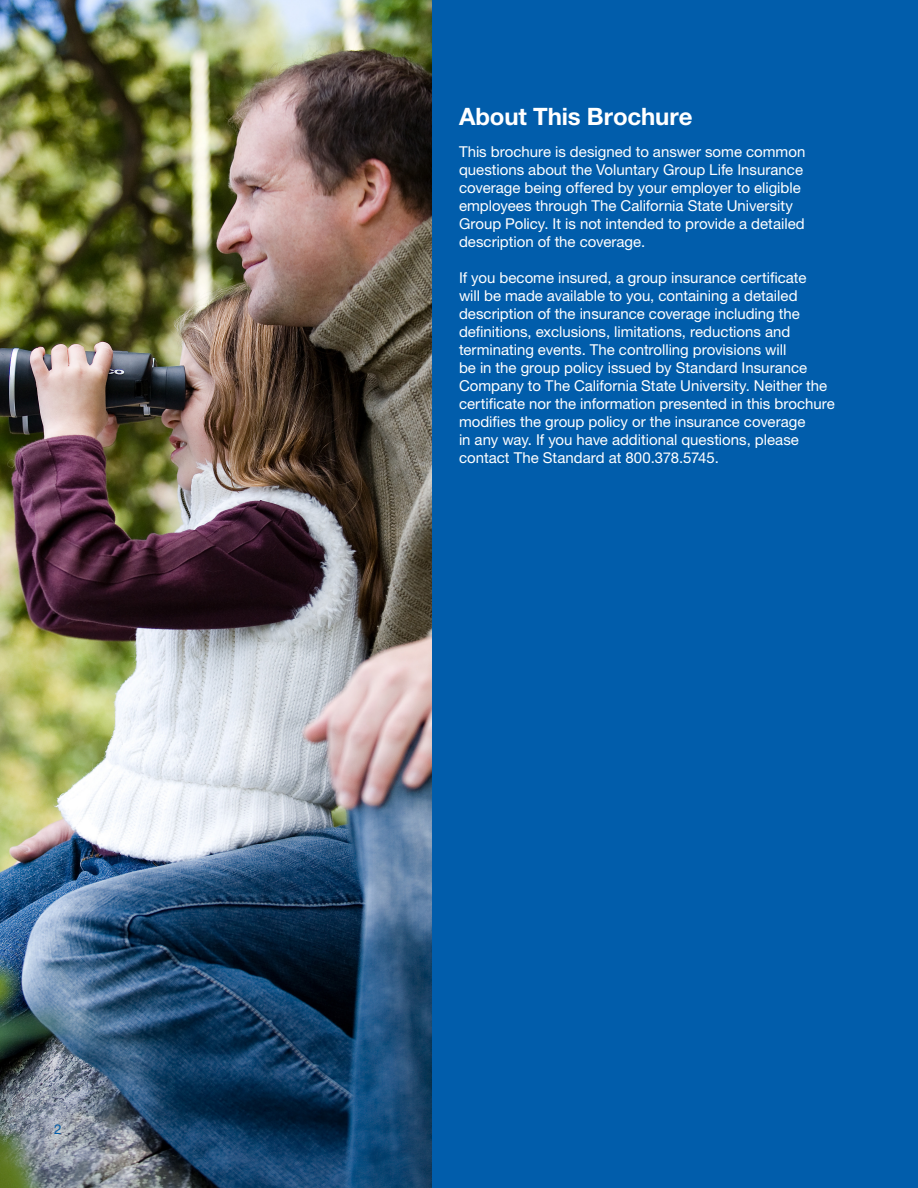
<style>
.page{position:relative;width:918px;height:1188px;background:#fff}
.page>*{position:absolute;margin:0;border:0;box-sizing:border-box;transform-origin:0 0}
.t1{font:700 24px "Helvetica Neue LT Std";letter-spacing:-.005em;color:#fff}
.t2{font:15px/18px "Helvetica Neue LT Std";color:#fff}
.t3{font:13.5px "Helvetica Neue LT Std";color:#015dab}
</style>
<div class="page">
<img style="left:0;top:0;width:432px;height:1188px">
<div style="left:432px;top:0;width:486px;height:1188px;background:#015dab"></div>
<p class="t3" style="left:54px;top:1121px;width:9px">2</p>
<h2 class="t1" style="left:459px;top:102px;width:235px">About This Brochure</h2>
<p class="t2" style="left:459px;top:142px;width:348px">This brochure is designed to answer some common questions about the Voluntary Group Life Insurance coverage being offered by your employer to eligible employees through The California State University Group Policy. It is not intended to provide a detailed description of the coverage.</p>
<p class="t2" style="left:459px;top:268px;width:377px">If you become insured, a group insurance certificate<br>will be made available to you, containing a detailed description of the insurance coverage including the definitions, exclusions, limitations, reductions and terminating events. The controlling provisions will<br>be in the group policy issued by Standard Insurance Company to The California State University. Neither the certificate nor the information presented in this brochure modifies the group policy or the insurance coverage<br>in any way. If you have additional questions, please contact The Standard at 800.378.5745.</p>
</div>
